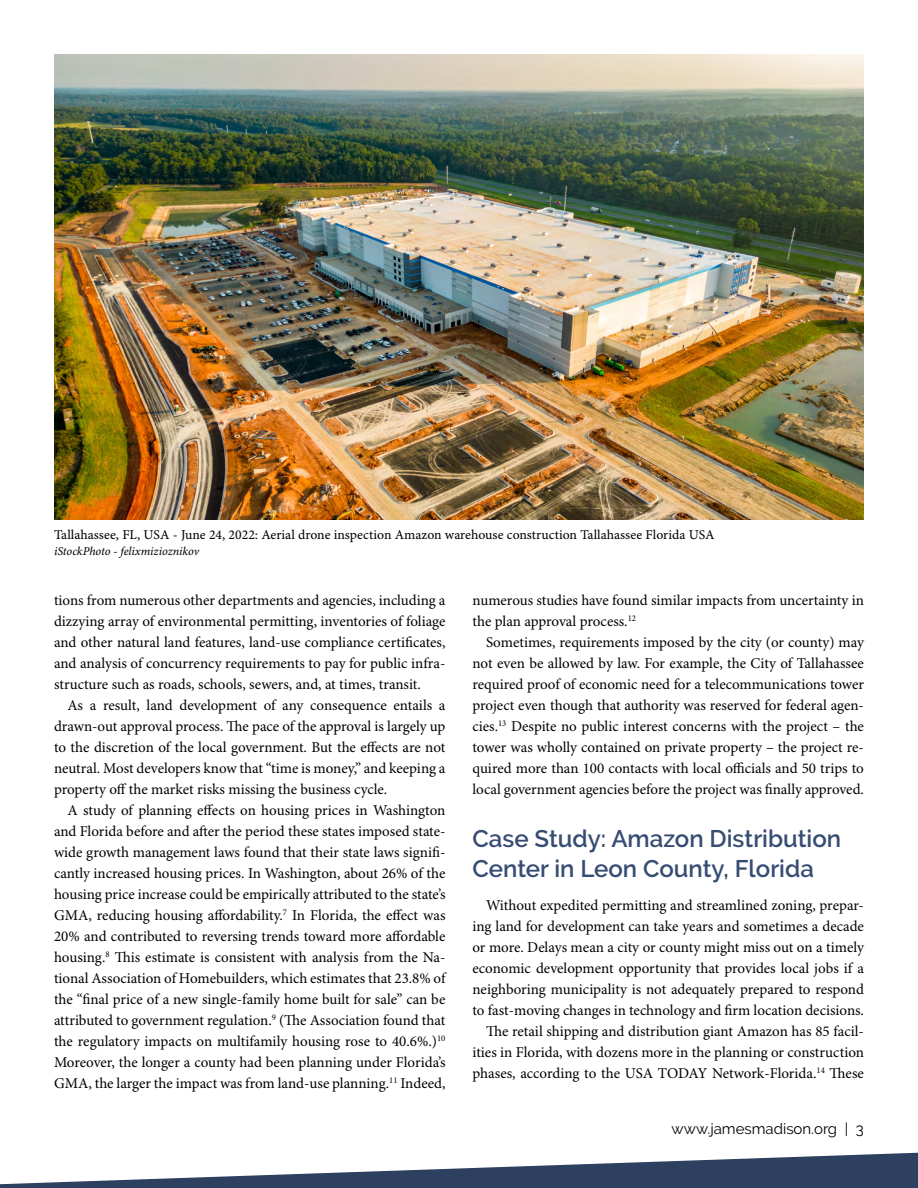
<style>
.page{position:relative;width:918px;height:1188px;background:#fff}
.page>*{position:absolute;margin:0;border:0;box-sizing:border-box;transform-origin:0 0}
.Section_Header{font:600 24px/30px "Raleway";color:#364c72}
.Body_Copy{font:15px/21px "Minion Pro";color:#000;text-align:justify}
.t1{font:15px "Raleway";color:#000}
.t2{font:13.5px "Minion Pro Capt";color:#000}
.t3{font:12px "Minion Pro It Capt";letter-spacing:-.005em;color:#000}
</style>
<div class="page">
<img style="left:54px;top:54px;width:810px;height:465px">
<svg style="left:0;top:1152px;width:918px;height:36px"></svg>
<p class="t2" style="left:54px;top:526px;width:662px">Tallahassee, FL, USA - June 24, 2022: Aerial drone inspection Amazon warehouse construction Tallahassee Florida USA</p>
<p class="t3" style="left:54px;top:544px;width:147px">iStockPhoto - felixmizioznikov</p>
<p class="Body_Copy" style="left:54px;top:590px;width:393px">tions from numerous other departments and agencies, including a dizzying array of environmental permitting, inventories of foliage and other natural land features, land-use compliance certificates, and analysis of concurrency requirements to pay for public infra&shy;structure such as roads, schools, sewers, and, at times, transit.</p>
<p class="Body_Copy" style="left:54px;top:695px;width:393px;text-indent:14px">As a result, land development of any consequence entails a drawn-out approval process. The pace of the approval is largely up to the discretion of the local government. But the effects are not neutral. Most developers know that “time is money,” and keeping a property off the market risks missing the business cycle.</p>
<p class="Body_Copy" style="left:54px;top:800px;width:393px;text-indent:14px">A study of planning effects on housing prices in Washington and Florida before and after the period these states imposed state&shy;wide growth management laws found that their state laws signifi&shy;cantly increased housing prices. In Washington, about 26% of the housing price increase could be empirically attributed to the state’s GMA, reducing housing affordability.<sup>7</sup> In Florida, the effect was 20% and contributed to reversing trends toward more affordable housing.<sup>8</sup> This estimate is consistent with analysis from the Na&shy;tional Association of Homebuilders, which estimates that 23.8% of the “final price of a new single-family home built for sale” can be attributed to government regulation.<sup>9</sup> (The Association found that the regulatory impacts on multifamily housing rose to 40.6%.)<sup>10<br></sup>Moreover, the longer a county had been planning under Florida’s GMA, the larger the impact was from land-use planning.<sup>11</sup> Indeed,</p>
<p class="Body_Copy" style="left:472px;top:590px;width:393px">numerous studies have found similar impacts from uncertainty in the plan approval process.<sup>12</sup></p>
<p class="Body_Copy" style="left:472px;top:632px;width:393px;text-indent:14px">Sometimes, requirements imposed by the city (or county) may not even be allowed by law. For example, the City of Tallahassee required proof of economic need for a telecommunications tower project even though that authority was reserved for federal agen&shy;cies.<sup>13</sup> Despite no public interest concerns with the project – the tower was wholly contained on private property – the project re&shy;quired more than 100 contacts with local officials and 50 trips to local government agencies before the project was finally approved.</p>
<p class="Section_Header" style="left:472px;top:823px;width:370px">Case Study: Amazon Distribution<br>Center in Leon County, Florida</p>
<p class="Body_Copy" style="left:472px;top:895px;width:393px;text-indent:14px">Without expedited permitting and streamlined zoning, prepar&shy;ing land for development can take years and sometimes a decade or more. Delays mean a city or county might miss out on a timely economic development opportunity that provides local jobs if a neighboring municipality is not adequately prepared to respond to fast-moving changes in technology and firm location decisions.</p>
<p class="Body_Copy" style="left:472px;top:1021px;width:393px;text-indent:14px">The retail shipping and distribution giant Amazon has 85 facil&shy;ities in Florida, with dozens more in the planning or construction phases, according to the USA TODAY Network-Florida.<sup>14</sup> These</p>
<p class="t1" style="left:672px;top:1120px;width:194px">www.jamesmadison.org | 3</p>
</div>
